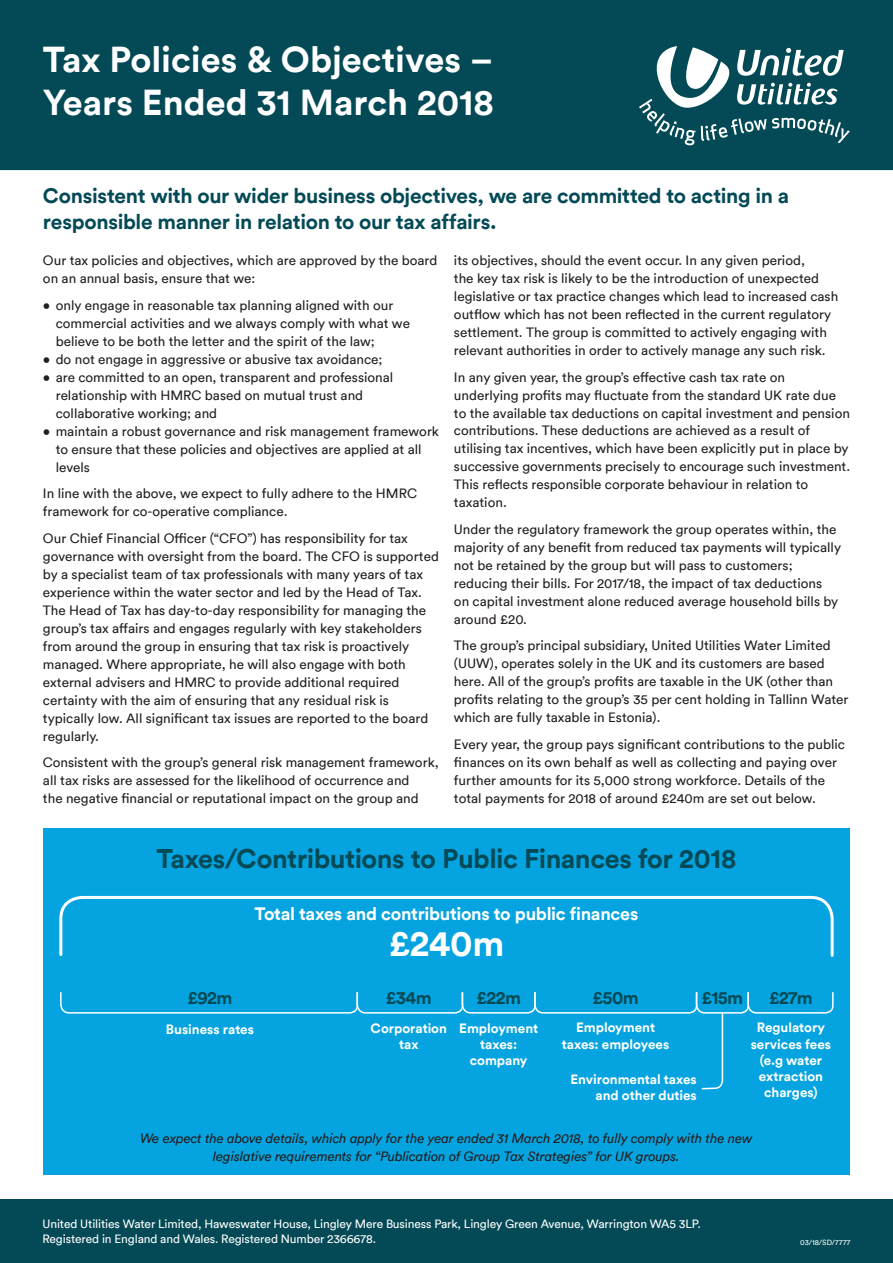
<style>
.page{position:relative;width:893px;height:1263px;background:#fff}
.page>*{position:absolute;margin:0;border:0;box-sizing:border-box;transform-origin:0 0}
.t1{font:700 36px/43.2px "Circular TT";color:#fff}
.t2{font:700 27px "Circular TT";letter-spacing:-.015em;color:#044a56}
.t3{font:700 21px/25.2px "Circular TT";letter-spacing:-.015em;color:#044a56}
.t4{font:700 18px "Circular TT";letter-spacing:-.015em;color:#fff}
.t5{font:700 18px "Circular TT";letter-spacing:-.03em;color:#044a56}
.t6{font:13.5px/18px "Circular TT";color:#231f20}
.t7{font:700 13.5px "Circular TT";letter-spacing:-.005em;color:#fff}
.t8{font:italic 13.5px/18px "Circular TT";letter-spacing:-.01em;color:#231f20;text-align:center}
.t9{font:12px/14.4px "Circular TT";letter-spacing:-.01em;color:#fff}
.t10{font:7.5px "Circular TT";letter-spacing:.015em;color:#fff}
</style>
<div class="page">
<div style="left:43px;top:828px;width:807px;height:347px;background:#05a4e0"></div>
<div style="left:0;top:1200px;width:893px;height:63px;background:#044a56"></div>
<div style="left:0;top:0;width:893px;height:169px;background:#044a56"></div>
<svg style="left:639px;top:46px;width:211px;height:99px"></svg>
<svg style="left:59px;top:895px;width:775px;height:62px"></svg>
<svg style="left:60px;top:992px;width:774px;height:98px"></svg>
<p class="t1" style="left:43px;top:37px;width:452px">Tax Policies &amp; Objectives –<br>Years Ended 31 March 2018</p>
<h3 class="t3" style="left:43px;top:183px;width:748px">Consistent with our wider business objectives, we are committed to acting in a responsible manner in relation to our tax affairs.</h3>
<p class="t6" style="left:43px;top:251px;width:396px">Our tax policies and objectives, which are approved by the board on an annual basis, ensure that we:</p>
<p class="t6" style="left:43px;top:296px;width:352px">• only engage in reasonable tax planning aligned with our</p>
<p class="t6" style="left:56px;top:314px;width:356px">commercial activities and we always comply with what we</p>
<p class="t6" style="left:56px;top:332px;width:321px">believe to be both the letter and the spirit of the law;</p>
<p class="t6" style="left:43px;top:350px;width:341px">• do not engage in aggressive or abusive tax avoidance;</p>
<p class="t6" style="left:56px;top:368px;width:339px;text-indent:-13px">• are committed to an open, transparent and professional relationship with HMRC based on mutual trust and collaborative working; and</p>
<p class="t6" style="left:56px;top:422px;width:385px;text-indent:-13px">• maintain a robust governance and risk management framework to ensure that these policies and objectives are applied at all levels</p>
<p class="t6" style="left:43px;top:484px;width:376px">In line with the above, we expect to fully adhere to the HMRC framework for co-operative compliance.</p>
<p class="t6" style="left:43px;top:529px;width:366px">Our Chief Financial Officer (“CFO”) has responsibility for tax</p>
<p class="t6" style="left:43px;top:547px;width:398px">governance with oversight from the board. The CFO is supported by a specialist team of tax professionals with many years of tax experience within the water sector and led by the Head of Tax.<br>The Head of Tax has day-to-day responsibility for managing the</p>
<p class="t6" style="left:43px;top:619px;width:380px">group’s tax affairs and engages regularly with key stakeholders</p>
<p class="t6" style="left:43px;top:637px;width:368px">from around the group in ensuring that tax risk is proactively managed. Where appropriate, he will also engage with both external advisers and HMRC to provide additional required certainty with the aim of ensuring that any residual risk is</p>
<p class="t6" style="left:43px;top:709px;width:387px">typically low. All significant tax issues are reported to the board</p>
<p class="t6" style="left:43px;top:727px;width:57px">regularly.</p>
<p class="t6" style="left:43px;top:753px;width:397px">Consistent with the group’s general risk management framework, all tax risks are assessed for the likelihood of occurrence and</p>
<p class="t6" style="left:43px;top:789px;width:377px">the negative financial or reputational impact on the group and</p>
<p class="t6" style="left:454px;top:251px;width:386px">its objectives, should the event occur. In any given period,<br>the key tax risk is likely to be the introduction of unexpected legislative or tax practice changes which lead to increased cash</p>
<p class="t6" style="left:454px;top:305px;width:379px">outflow which has not been reflected in the current regulatory</p>
<p class="t6" style="left:454px;top:323px;width:374px">settlement. The group is committed to actively engaging with relevant authorities in order to actively manage any such risk.</p>
<p class="t6" style="left:454px;top:368px;width:384px">In any given year, the group’s effective cash tax rate on underlying profits may fluctuate from the standard UK rate due</p>
<p class="t6" style="left:454px;top:404px;width:398px">to the available tax deductions on capital investment and pension contributions. These deductions are achieved as a result of utilising tax incentives, which have been explicitly put in place by successive governments precisely to encourage such investment.</p>
<p class="t6" style="left:454px;top:476px;width:356px">This reflects responsible corporate behaviour in relation to</p>
<p class="t6" style="left:454px;top:494px;width:54px">taxation.</p>
<p class="t6" style="left:454px;top:520px;width:384px">Under the regulatory framework the group operates within, the</p>
<p class="t6" style="left:454px;top:538px;width:389px">majority of any benefit from reduced tax payments will typically</p>
<p class="t6" style="left:454px;top:556px;width:386px">not be retained by the group but will pass to customers; reducing their bills. For 2017/18, the impact of tax deductions on capital investment alone reduced average household bills by around £20.</p>
<p class="t6" style="left:454px;top:637px;width:378px">The group’s principal subsidiary, United Utilities Water Limited</p>
<p class="t6" style="left:454px;top:654px;width:396px">(UUW), operates solely in the UK and its customers are based here. All of the group’s profits are taxable in the UK (other than profits relating to the group’s 35 per cent holding in Tallinn Water which are fully taxable in Estonia).</p>
<p class="t6" style="left:454px;top:735px;width:393px">Every year, the group pays significant contributions to the public finances on its own behalf as well as collecting and paying over</p>
<p class="t6" style="left:454px;top:771px;width:373px">further amounts for its 5,000 strong workforce. Details of the total payments for 2018 of around £240m are set out below.</p>
<h2 class="t2" style="left:157px;top:841px;width:581px">Taxes/Contributions to Public Finances for 2018</h2>
<p class="t4" style="left:255px;top:902px;width:385px">Total taxes and contributions to public finances</p>
<h1 class="t1" style="left:389px;top:921px;width:117px">£240m</h1>
<h4 class="t5" style="left:187px;top:986px;width:46px">£92m</h4>
<h4 class="t5" style="left:386px;top:986px;width:47px">£34m</h4>
<h4 class="t5" style="left:476px;top:986px;width:46px">£22m</h4>
<h4 class="t5" style="left:592px;top:986px;width:48px">£50m</h4>
<h4 class="t5" style="left:702px;top:986px;width:43px">£15m</h4>
<h4 class="t5" style="left:769px;top:986px;width:45px">£27m</h4>
<p class="t7" style="left:757px;top:1019px;width:70px">Regulatory</p>
<p class="t7" style="left:399px;top:1035px;width:21px">tax</p>
<p class="t7" style="left:480px;top:1035px;width:39px">taxes:</p>
<p class="t7" style="left:562px;top:1035px;width:109px">taxes: employees</p>
<p class="t7" style="left:166px;top:1021px;width:90px">Business rates</p>
<p class="t7" style="left:371px;top:1019px;width:169px">Corporation Employment</p>
<p class="t7" style="left:576px;top:1019px;width:81px">Employment</p>
<p class="t7" style="left:751px;top:1035px;width:82px">services fees</p>
<p class="t7" style="left:470px;top:1051px;width:59px">company</p>
<p class="t7" style="left:760px;top:1051px;width:64px">(e.g water</p>
<p class="t7" style="left:570px;top:1070px;width:128px">Environmental taxes</p>
<p class="t7" style="left:759px;top:1067px;width:66px">extraction</p>
<p class="t7" style="left:595px;top:1086px;width:103px">and other duties</p>
<p class="t7" style="left:764px;top:1084px;width:55px">charges)</p>
<p class="t8" style="left:140px;top:1129px;width:614px">We expect the above details, which apply for the year ended 31 March 2018, to fully comply with the new legislative requirements for “Publication of Group Tax Strategies” for UK groups.</p>
<p class="t9" style="left:43px;top:1217px;width:660px">United Utilities Water Limited, Haweswater House, Lingley Mere Business Park, Lingley Green Avenue, Warrington WA5 3LP.<br>Registered in England and Wales. Registered Number 2366678.</p>
<p class="t10" style="left:800px;top:1237px;width:52px">03/18/SD/7777</p>
</div>
